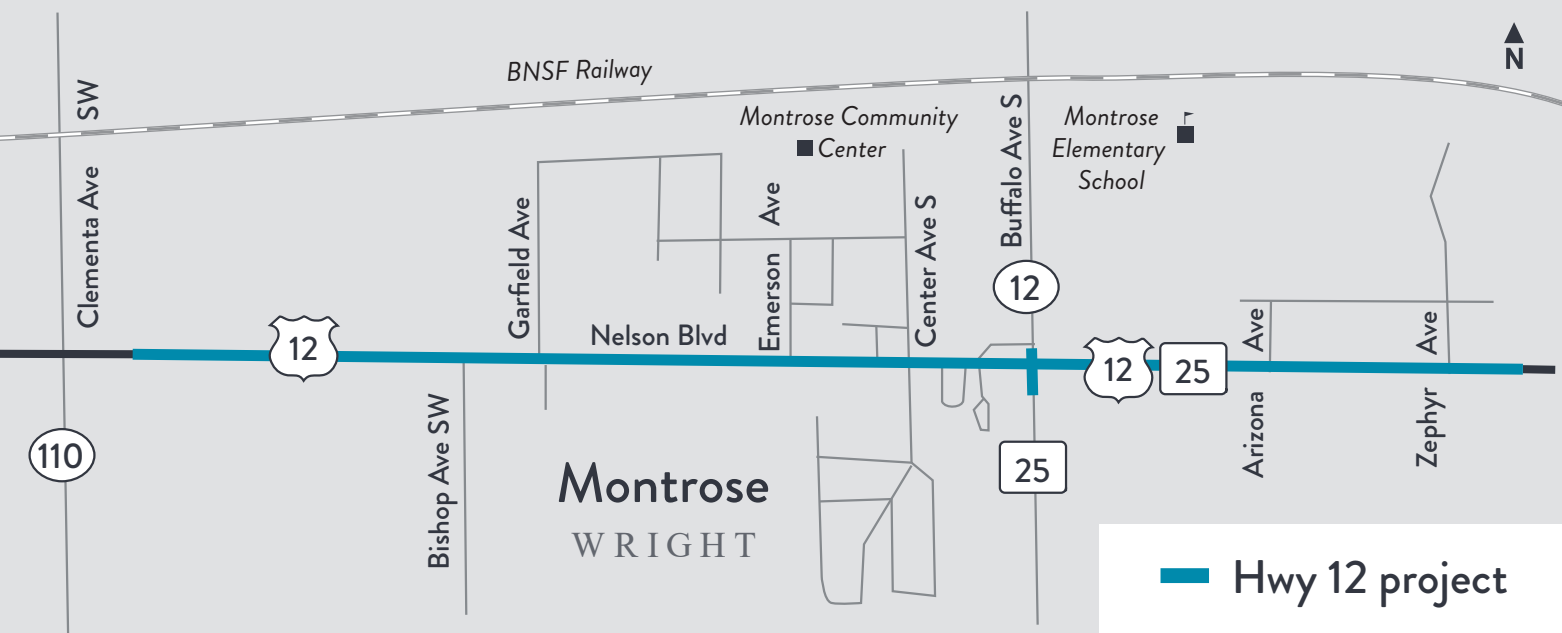
<style>
.page{position:relative;width:1562px;height:633px;background:#fff}
.page>*{position:absolute;margin:0;border:0;box-sizing:border-box;transform-origin:0 0}
.t1{font:500 56.25px "Brandon Grotesque";color:#323640}
.t2{font:500 47.02px "Brandon Grotesque";color:#323640}
.t3{font:36px "Times New Roman";letter-spacing:.23em;color:#62666e}
.t4{font:500 36px "Brandon Grotesque";color:#323640}
.t5{font:500 34.2px "Brandon Grotesque";color:#323640}
.t6{font:500 29.25px "Brandon Grotesque";color:#323640}
.t7{font:italic 27px/32.4px "Brandon Grotesque";color:#231f20;text-align:center}
</style>
<div class="page">
<div style="left:0;top:0;width:1561px;height:633px;background:#e0e1e3"></div>
<div style="left:1098px;top:525px;width:463px;height:108px;background:#fff"></div>
<div style="left:1160px;top:568px;width:48px;height:15px;background:#008aac"></div>
<svg style="left:55px;top:12px;width:15px;height:621px"></svg>
<div style="left:1522px;top:365px;width:32px;height:9px;background:#323640"></div>
<div style="left:0;top:350px;width:135px;height:8px;background:#323640"></div>
<svg style="left:12px;top:56px;width:1549px;height:84px"></svg>
<svg style="left:462px;top:380px;width:6px;height:235px"></svg>
<svg style="left:902px;top:149px;width:35px;height:448px"></svg>
<svg style="left:816px;top:414px;width:98px;height:191px"></svg>
<svg style="left:537px;top:152px;width:372px;height:191px"></svg>
<svg style="left:1239px;top:142px;width:255px;height:201px"></svg>
<svg style="left:1503px;top:22px;width:20px;height:47px"></svg>
<div style="left:1176px;top:126px;width:17px;height:16px;background:#323640"></div>
<svg style="left:1184px;top:112px;width:9px;height:13px"></svg>
<div style="left:30px;top:429px;width:64px;height:52px;background:#fff;border-radius:50%"></div>
<div style="left:28px;top:428px;width:68px;height:54px;border:2px solid #323640;border-radius:50%"></div>
<div style="left:993px;top:261px;width:65px;height:52px;background:#fff;border-radius:50%"></div>
<div style="left:998px;top:441px;width:69px;height:53px;background:#fff;border:2px solid #323640;border-radius:5px"></div>
<hr style="left:544px;top:365px;width:2px;height:45px;background:#868a8e">
<svg style="left:122px;top:343px;width:1411px;height:37px"></svg>
<svg style="left:1079px;top:336px;width:77px;height:69px"></svg>
<svg style="left:265px;top:315px;width:77px;height:68px"></svg>
<div style="left:1158px;top:342px;width:69px;height:53px;background:#fff;border:2px solid #323640;border-radius:5px"></div>
<div style="left:797px;top:141px;width:15px;height:15px;background:#323640"></div>
<svg style="left:939px;top:11px;width:104px;height:614px"></svg>
<p class="t6" style="left:68px;top:121px;width:44px;rotate:-90deg">SW</p>
<p class="t6" style="left:68px;top:329px;width:165px;rotate:-90deg">Clementa Ave</p>
<p class="t4" style="left:37px;top:431px;width:49px">110</p>
<p class="t5" style="left:289px;top:325px;width:31px">12</p>
<p class="t6" style="left:418px;top:570px;width:178px;rotate:-90deg">Bishop Ave SW</p>
<p class="t7" style="left:505px;top:56px;width:148px;rotate:-2deg">BNSF Railway</p>
<p class="t6" style="left:499px;top:340px;width:145px;rotate:-90deg">Garfield Ave</p>
<p class="t6" style="left:589px;top:314px;width:140px">Nelson Blvd</p>
<p class="t7" style="left:739px;top:100px;width:220px">Montrose Community<br>Center</p>
<p class="t6" style="left:749px;top:353px;width:173px;rotate:-90deg">Emerson Ave</p>
<p class="t6" style="left:905px;top:348px;width:155px;rotate:-90deg">Center Ave S</p>
<h1 class="t1" style="left:556px;top:444px;width:215px">Montrose</h1>
<p class="t3" style="left:571px;top:520px;width:186px">WRIGHT</p>
<p class="t6" style="left:991px;top:249px;width:157px;rotate:-90deg">Bu alo Ave S</p>
<p class="t4" style="left:1009px;top:263px;width:32px">12</p>
<p class="t7" style="left:1051px;top:100px;width:116px">Montrose<br>Elementary<br>School</p>
<p class="t5" style="left:1103px;top:346px;width:31px">12</p>
<p class="t5" style="left:1174px;top:348px;width:37px">25</p>
<p class="t5" style="left:1014px;top:446px;width:37px">25</p>
<p class="t6" style="left:1232px;top:352px;width:45px;rotate:-90deg">Ave</p>
<p class="t6" style="left:1406px;top:468px;width:158px;rotate:-90deg">Zephyr Ave</p>
<p class="t6" style="left:1232px;top:478px;width:89px;rotate:-90deg">Arizona</p>
<h2 class="t2" style="left:1231px;top:544px;width:278px">Hwy 12 project</h2>
</div>
